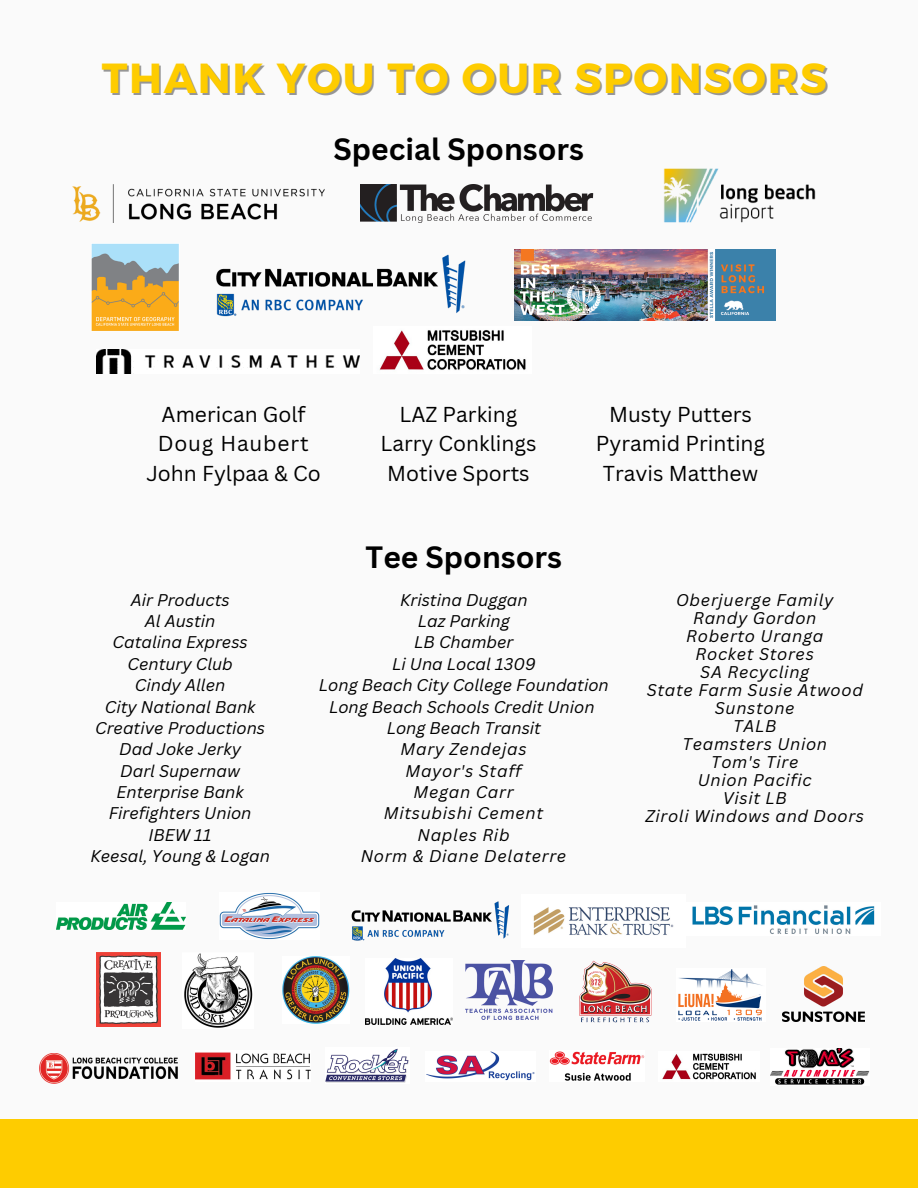
<style>
.page{position:relative;width:918px;height:1188px;background:#fafafa}
.page>*{position:absolute;margin:0;border:0;box-sizing:border-box;transform-origin:0 0}
.t1{font:700 42px "Montserrat";letter-spacing:.04em;color:#fecc00}
.t2{font:700 30px "Canva Sans";color:#000}
.t3{font:21px/29.2px "Canva Sans";color:#000;text-align:center}
.t4{font:italic 16.5px "Canva Sans";color:#000}
.t5{font:italic 16.5px "Canva Sans";letter-spacing:.04em;color:#000}
</style>
<div class="page">
<img style="left:380px;top:330px;width:146px;height:40px">
<img style="left:92px;top:244px;width:87px;height:87px">
<img style="left:514px;top:250px;width:261px;height:71px">
<img style="left:360px;top:184px;width:234px;height:38px">
<img style="left:216px;top:254px;width:250px;height:63px">
<img style="left:663px;top:168px;width:153px;height:55px">
<img style="left:73px;top:184px;width:252px;height:39px">
<img style="left:57px;top:902px;width:129px;height:27px">
<img style="left:220px;top:893px;width:100px;height:46px">
<img style="left:351px;top:901px;width:158px;height:40px">
<img style="left:97px;top:953px;width:64px;height:73px">
<img style="left:533px;top:907px;width:141px;height:28px">
<img style="left:184px;top:953px;width:69px;height:75px">
<img style="left:282px;top:956px;width:68px;height:68px">
<img style="left:692px;top:905px;width:183px;height:29px">
<img style="left:466px;top:961px;width:87px;height:58px">
<img style="left:196px;top:1052px;width:115px;height:28px">
<img style="left:426px;top:1051px;width:109px;height:30px">
<img style="left:783px;top:966px;width:82px;height:55px">
<img style="left:366px;top:958px;width:86px;height:67px">
<img style="left:770px;top:1048px;width:99px;height:37px">
<img style="left:550px;top:1051px;width:94px;height:30px">
<img style="left:325px;top:1048px;width:84px;height:35px">
<img style="left:662px;top:1053px;width:94px;height:27px">
<img style="left:579px;top:960px;width:73px;height:63px">
<img style="left:678px;top:969px;width:84px;height:52px">
<img style="left:39px;top:1053px;width:139px;height:31px">
<div style="left:0;top:1120px;width:918px;height:68px;background:#fecc00"></div>
<img style="left:97px;top:350px;width:263px;height:24px">
<p class="t1" style="left:102px;top:51px;width:727px">THANK YOU TO OUR SPONSORS</p>
<p class="t2" style="left:334px;top:128px;width:252px">Special Sponsors</p>
<p class="t3" style="left:146px;top:399px;width:176px">American Golf<br>Doug Haubert<br>John Fylpaa &amp; Co</p>
<p class="t3" style="left:596px;top:399px;width:171px">Musty Putters<br>Pyramid Printing<br>Travis Matthew</p>
<p class="t3" style="left:380px;top:399px;width:158px">LAZ Parking<br>Larry Conklings<br>Motive Sports</p>
<p class="t4" style="left:131px;top:588px;width:100px">Air Products</p>
<p class="t4" style="left:145px;top:609px;width:72px">Al Austin</p>
<p class="t4" style="left:113px;top:631px;width:137px">Catalina Express</p>
<p class="t4" style="left:127px;top:652px;width:107px">Century Club</p>
<p class="t4" style="left:135px;top:674px;width:92px">Cindy Allen</p>
<p class="t4" style="left:105px;top:695px;width:152px">City National Bank</p>
<p class="t4" style="left:95px;top:716px;width:171px">Creative Productions</p>
<p class="t4" style="left:119px;top:738px;width:123px">Dad Joke Jerky</p>
<p class="t4" style="left:120px;top:759px;width:121px">Darl Supernaw</p>
<p class="t4" style="left:117px;top:780px;width:129px">Enterprise Bank</p>
<p class="t4" style="left:109px;top:802px;width:144px">Firefighters Union</p>
<p class="t4" style="left:149px;top:823px;width:65px">IBEW 11</p>
<p class="t4" style="left:90px;top:845px;width:181px">Keesal, Young &amp; Logan</p>
<p class="t2" style="left:366px;top:536px;width:198px">Tee Sponsors</p>
<p class="t4" style="left:400px;top:588px;width:129px">Kristina Duggan</p>
<p class="t4" style="left:418px;top:609px;width:93px">Laz Parking</p>
<p class="t4" style="left:414px;top:631px;width:101px">LB Chamber</p>
<p class="t4" style="left:392px;top:652px;width:145px">Li Una Local 1309</p>
<p class="t4" style="left:319px;top:674px;width:291px">Long Beach City College Foundation</p>
<p class="t4" style="left:329px;top:695px;width:267px">Long Beach Schools Credit Union</p>
<p class="t4" style="left:387px;top:716px;width:156px">Long Beach Transit</p>
<p class="t5" style="left:401px;top:738px;width:128px">Mary Zendejas</p>
<p class="t5" style="left:405px;top:759px;width:118px">Mayor's Staff</p>
<p class="t5" style="left:413px;top:780px;width:102px">Megan Carr</p>
<p class="t5" style="left:384px;top:802px;width:161px">Mitsubishi Cement</p>
<p class="t5" style="left:417px;top:823px;width:94px">Naples Rib</p>
<p class="t5" style="left:361px;top:845px;width:207px">Norm &amp; Diane Delaterre</p>
<p class="t5" style="left:676px;top:589px;width:159px">Oberjuerge Family</p>
<p class="t5" style="left:693px;top:607px;width:125px">Randy Gordon</p>
<p class="t5" style="left:686px;top:625px;width:139px">Roberto Uranga</p>
<p class="t5" style="left:696px;top:643px;width:120px">Rocket Stores</p>
<p class="t5" style="left:700px;top:661px;width:111px">SA Recycling</p>
<p class="t5" style="left:647px;top:679px;width:218px">State Farm Susie Atwood</p>
<p class="t5" style="left:715px;top:697px;width:81px">Sunstone</p>
<p class="t4" style="left:733px;top:715px;width:45px">TALB</p>
<p class="t5" style="left:682px;top:733px;width:146px">Teamsters Union</p>
<p class="t4" style="left:711px;top:751px;width:89px">Tom's Tire</p>
<p class="t5" style="left:698px;top:769px;width:115px">Union Pacific</p>
<p class="t4" style="left:723px;top:787px;width:66px">Visit LB</p>
<p class="t5" style="left:645px;top:805px;width:220px">Ziroli Windows and Doors</p>
</div>
